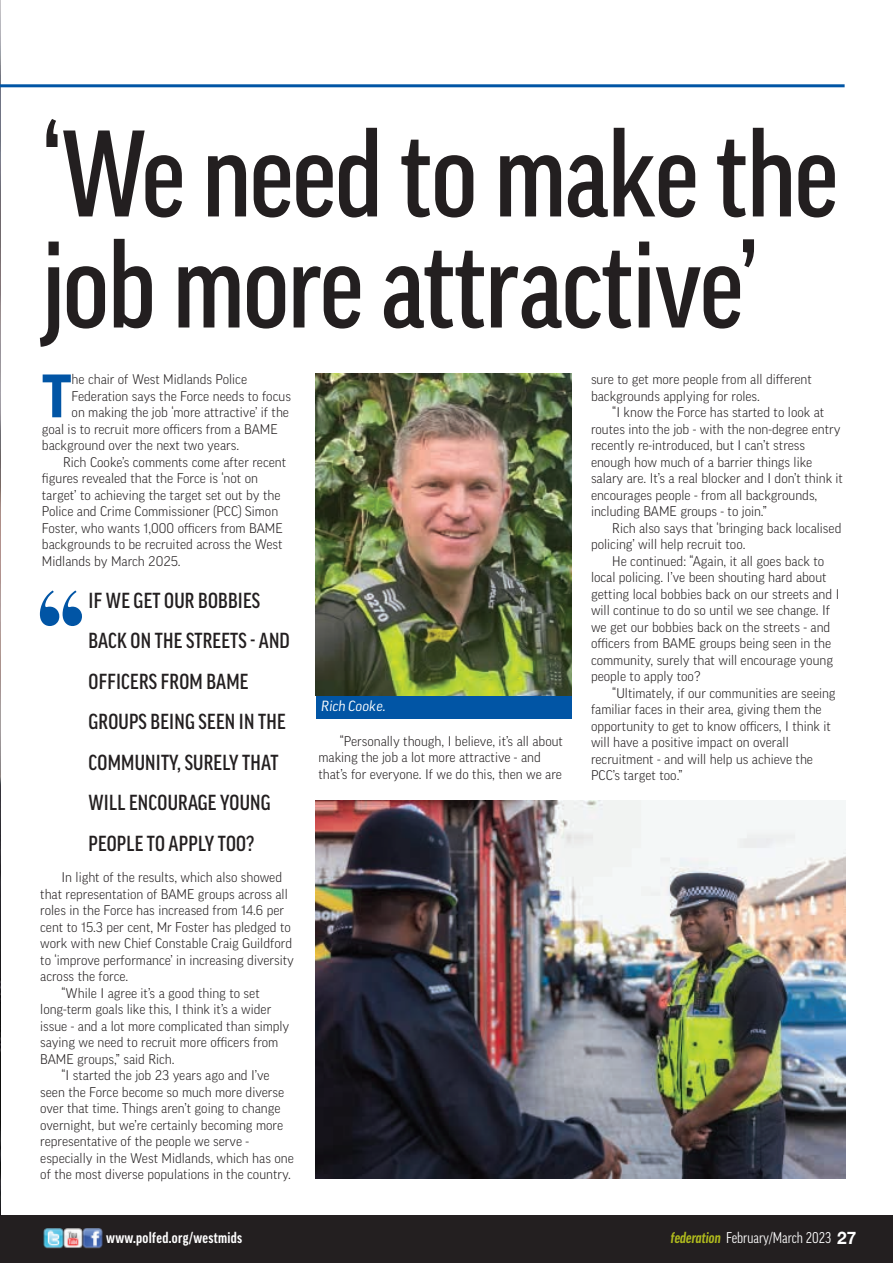
<style>
.page{position:relative;width:893px;height:1263px;background:#fff}
.page>*{position:absolute;margin:0;border:0;box-sizing:border-box;transform-origin:0 0}
.t1{font:500 condensed 118.5px/111px "Good Pro";letter-spacing:-.01em;color:#231f20}
.t2{font:700 90px "Engravers";color:#0155a5}
.t3{font:700 58.95px "Good Pro";color:#0155a5}
.t4{font:500 condensed 21px/40.5px "Good Pro";letter-spacing:.01em;color:#231f20}
.t5{font:condensed 15px "Good Pro";color:#fff}
.t6{font:700 condensed 15px "Good Pro";letter-spacing:.02em;color:#fff}
.t7{font:italic 14.25px "Good Pro";color:#fff}
.t8{font:300 13.5px/16.5px "Good Pro";color:#231f20}
.s1{font-weight:700;font-style:italic;color:#b0bb1d}
.s2{font-family:"Helvetica Neue";font-weight:700;font-stretch:normal;font-size:17.25px}
</style>
<div class="page">
<div style="left:0;top:1215px;width:893px;height:48px;background:#231f20"></div>
<img style="left:43px;top:1228px;width:59px;height:20px">
<img style="left:0;top:0;width:1px;height:1215px">
<div style="left:316px;top:696px;width:256px;height:22px;background:#0155a5"></div>
<img style="left:316px;top:373px;width:256px;height:323px">
<img style="left:316px;top:800px;width:530px;height:378px">
<hr style="left:0;top:84px;width:845px;height:3px;background:#0155a5">
<h1 class="t1" style="left:42px;top:119px;width:798px">‘We need to make the job more attractive’</h1>
<p class="t8" style="left:591px;top:371px;width:222px">sure to get more people from all different backgrounds applying for roles.</p>
<p class="t8" style="left:591px;top:404px;width:254px;text-indent:21px">“I know the Force has started to look at routes into the job - with the non-degree entry recently re-introduced, but I can’t stress enough how much of a barrier things like salary are. It’s a real blocker and I don’t think it encourages people - from all backgrounds, including BAME groups - to join.”</p>
<p class="t8" style="left:591px;top:520px;width:252px;text-indent:21px">Rich also says that ‘bringing back localised policing’ will help recruit too.</p>
<p class="t8" style="left:591px;top:553px;width:250px;text-indent:21px">He continued: “Again, it all goes back to local policing. I’ve been shouting hard about getting local bobbies back on our streets and I will continue to do so until we see change. If we get our bobbies back on the streets - and officers from BAME groups being seen in the community, surely that will encourage young people to apply too?</p>
<p class="t8" style="left:591px;top:685px;width:246px;text-indent:21px">“Ultimately, if our communities are seeing familiar faces in their area, giving them the opportunity to get to know officers, I think it will have a positive impact on overall recruitment - and will help us achieve the PCC’s target too.”</p>
<h3 class="t3" style="left:42px;top:363px;width:31px">T</h3>
<p class="t8" style="left:72px;top:371px;width:177px">he chair of West Midlands Police</p>
<p class="t8" style="left:72px;top:388px;width:221px">Federation says the Force needs to focus</p>
<p class="t8" style="left:72px;top:404px;width:219px">on making the job ‘more attractive’ if the</p>
<p class="t8" style="left:42px;top:421px;width:237px">goal is to recruit more officers from a BAME</p>
<p class="t8" style="left:42px;top:437px;width:199px">background over the next two years.</p>
<p class="t8" style="left:63px;top:454px;width:225px">Rich Cooke’s comments come after recent</p>
<p class="t8" style="left:42px;top:470px;width:218px">figures revealed that the Force is ‘not on</p>
<p class="t8" style="left:42px;top:487px;width:240px">target’ to achieving the target set out by the</p>
<p class="t8" style="left:42px;top:503px;width:238px">Police and Crime Commissioner (PCC) Simon</p>
<p class="t8" style="left:42px;top:520px;width:242px">Foster, who wants 1,000 officers from BAME</p>
<p class="t8" style="left:42px;top:536px;width:242px">backgrounds to be recruited across the West</p>
<p class="t8" style="left:42px;top:553px;width:140px">Midlands by March 2025.</p>
<h2 class="t2" style="left:29px;top:569px;width:65px">“</h2>
<h3 class="t4" style="left:89px;top:580px;width:203px">IF WE GET OUR BOBBIES<br>BACK ON THE STREETS - AND<br>OFFICERS FROM BAME<br>GROUPS BEING SEEN IN THE<br>COMMUNITY, SURELY THAT<br>WILL ENCOURAGE YOUNG<br>PEOPLE TO APPLY TOO?</h3>
<p class="t7" style="left:322px;top:698px;width:66px">Rich Cooke.</p>
<p class="t8" style="left:318px;top:733px;width:246px;text-indent:21px">“Personally though, I believe, it’s all about making the job a lot more attractive - and that’s for everyone. If we do this, then we are</p>
<p class="t8" style="left:62px;top:869px;width:222px">In light of the results, which also showed</p>
<p class="t8" style="left:40px;top:886px;width:249px">that representation of BAME groups across all</p>
<p class="t8" style="left:40px;top:902px;width:245px">roles in the Force has increased from 14.6 per</p>
<p class="t8" style="left:40px;top:919px;width:252px">cent to 15.3 per cent, Mr Foster has pledged to</p>
<p class="t8" style="left:40px;top:935px;width:253px">work with new Chief Constable Craig Guildford</p>
<p class="t8" style="left:40px;top:952px;width:255px">to ‘improve performance’ in increasing diversity</p>
<p class="t8" style="left:40px;top:968px;width:90px">across the force.</p>
<p class="t8" style="left:62px;top:985px;width:200px">“While I agree it’s a good thing to set</p>
<p class="t8" style="left:40px;top:1001px;width:233px">long-term goals like this, I think it’s a wider</p>
<p class="t8" style="left:40px;top:1018px;width:251px">issue - and a lot more complicated than simply</p>
<p class="t8" style="left:40px;top:1034px;width:240px">saying we need to recruit more officers from</p>
<p class="t8" style="left:40px;top:1051px;width:136px">BAME groups,” said Rich.</p>
<p class="t8" style="left:62px;top:1067px;width:210px">“I started the job 23 years ago and I’ve</p>
<p class="t8" style="left:40px;top:1084px;width:245px">seen the Force become so much more diverse</p>
<p class="t8" style="left:40px;top:1100px;width:242px">over that time. Things aren’t going to change</p>
<p class="t8" style="left:40px;top:1117px;width:244px">overnight, but we’re certainly becoming more</p>
<p class="t8" style="left:40px;top:1133px;width:210px">representative of the people we serve -</p>
<p class="t8" style="left:40px;top:1150px;width:255px">especially in the West Midlands, which has one</p>
<p class="t8" style="left:40px;top:1166px;width:252px">of the most diverse populations in the country.</p>
<p class="t6" style="left:106px;top:1229px;width:138px">www.polfed.org/westmids</p>
<p class="t5" style="left:671px;top:1229px;width:187px"><span class="s1">federation</span> February/March 2023 <span class="s2">27</span></p>
</div>
